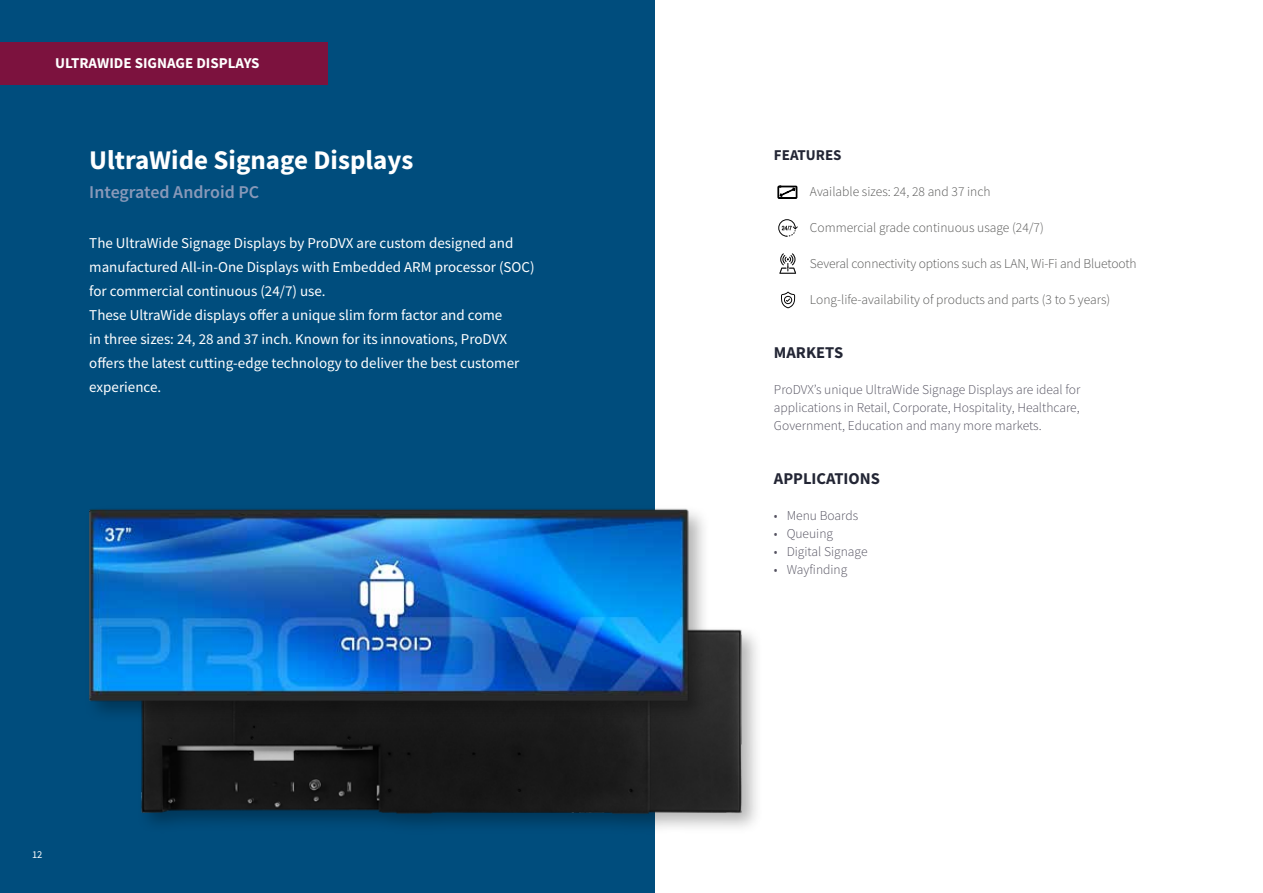
<style>
.page{position:relative;width:1263px;height:893px;background:#fff}
.page>*{position:absolute;margin:0;border:0;box-sizing:border-box;transform-origin:0 0}
.t1{font:700 27px "Source Sans Pro";color:#fff}
.t2{font:600 18px "Source Sans Pro";color:#8999b9}
.t3{font:700 16.5px "Source Sans Pro";color:#232635}
.t4{font:15px/24px "Source Sans Pro";color:#fff}
.t5{font:700 15px "Source Sans Pro";color:#fff}
.t6{font:700 15px "Source Sans Pro";color:#232635}
.t7{font:300 13.5px/18px "Source Sans Pro";color:#545260;text-align:justify}
.t8{font:300 13.5px "Source Sans Pro";color:#575756}
.t9{font:10.5px "Source Sans Pro";color:#fff}
</style>
<div class="page">
<div style="left:0;top:0;width:655px;height:893px;background:#004d7d"></div>
<div style="left:136px;top:624px;width:627px;height:211px;background:#000;opacity:.3"></div>
<img style="left:136px;top:624px;width:611px;height:202px">
<div style="left:0;top:43px;width:327px;height:42px;background:#7c123e"></div>
<svg style="left:778px;top:186px;width:19px;height:13px"></svg>
<svg style="left:781px;top:292px;width:14px;height:16px"></svg>
<svg style="left:778px;top:219px;width:20px;height:18px"></svg>
<svg style="left:779px;top:253px;width:17px;height:21px"></svg>
<div style="left:84px;top:505px;width:627px;height:218px;background:#000;opacity:.3"></div>
<img style="left:84px;top:505px;width:622px;height:212px">
<p class="t5" style="left:55px;top:53px;width:206px">ULTRAWIDE SIGNAGE DISPLAYS</p>
<h1 class="t1" style="left:89px;top:142px;width:326px">UltraWide Signage Displays</h1>
<p class="t2" style="left:89px;top:180px;width:172px">Integrated Android PC</p>
<p class="t4" style="left:89px;top:231px;width:447px">The UltraWide Signage Displays by ProDVX are custom designed and manufactured All-in-One Displays with Embedded ARM processor (SOC) for commercial continuous (24/7) use.<br>These UltraWide displays offer a unique slim form factor and come<br>in three sizes: 24, 28 and 37 inch. Known for its innovations, ProDVX offers the latest cutting-edge technology to deliver the best customer experience.</p>
<p class="t9" style="left:32px;top:848px;width:12px">12</p>
<p class="t6" style="left:774px;top:145px;width:69px">FEATURES</p>
<p class="t8" style="left:810px;top:183px;width:182px">Available sizes: 24, 28 and 37 inch</p>
<p class="t8" style="left:810px;top:219px;width:235px">Commercial grade continuous usage (24/7)</p>
<p class="t8" style="left:810px;top:255px;width:328px">Several connectivity options such as LAN, Wi-Fi and Bluetooth</p>
<p class="t8" style="left:810px;top:291px;width:302px">Long-life-availability of products and parts (3 to 5 years)</p>
<p class="t3" style="left:774px;top:341px;width:71px">MARKETS</p>
<p class="t7" style="left:774px;top:381px;width:308px">ProDVX’s unique UltraWide Signage Displays are ideal for applications in Retail, Corporate, Hospitality, Healthcare, Government, Education and many more markets.</p>
<p class="t3" style="left:774px;top:467px;width:108px">APPLICATIONS</p>
<p class="t7" style="left:774px;top:507px;width:86px">• Menu Boards</p>
<p class="t7" style="left:774px;top:525px;width:61px">• Queuing</p>
<p class="t7" style="left:774px;top:543px;width:95px">• Digital Signage</p>
<p class="t7" style="left:774px;top:561px;width:75px">• Wayfinding</p>
</div>
